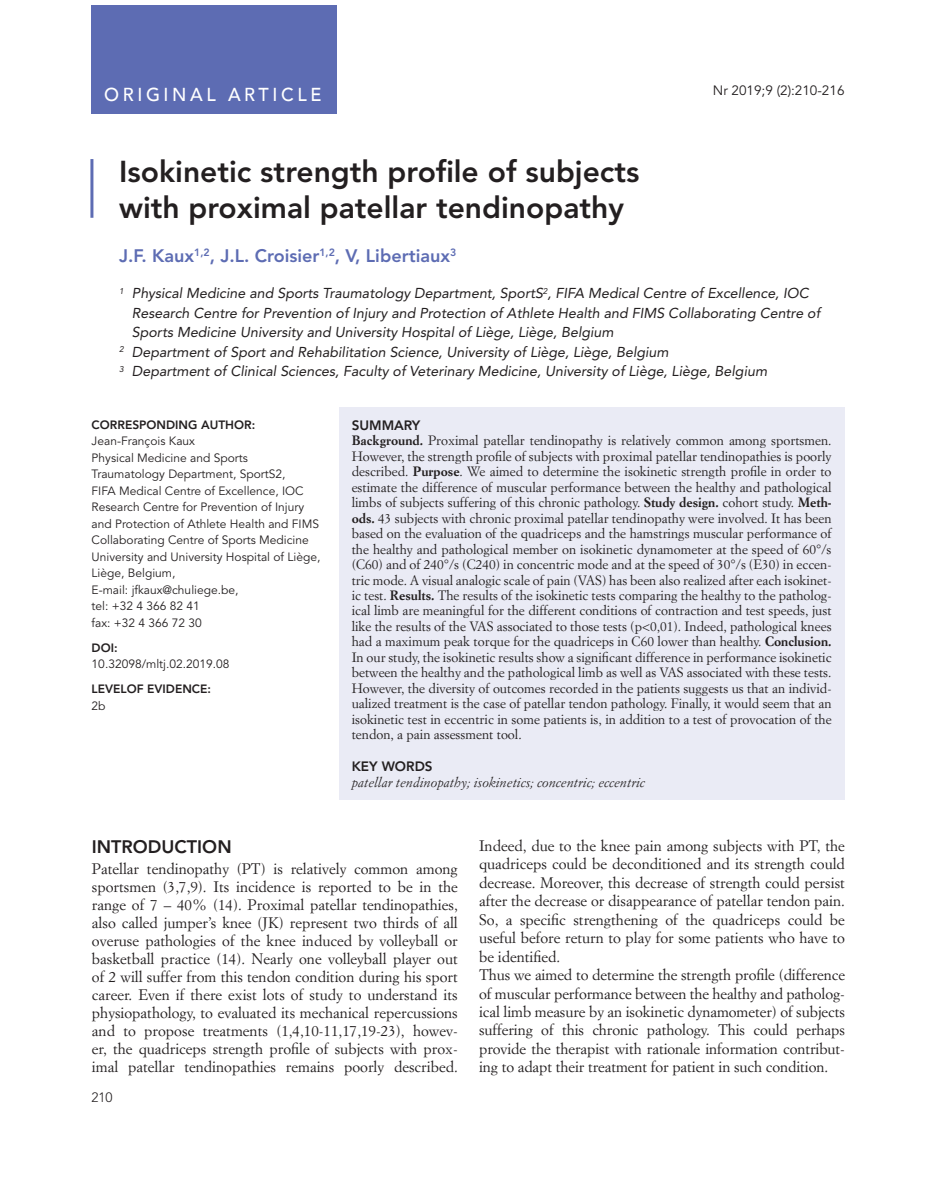
<style>
.page{position:relative;width:936px;height:1191px;background:#fff}
.page>*{position:absolute;margin:0;border:0;box-sizing:border-box;transform-origin:0 0}
.t1{font:800 30px/36px "Avenir LT Std";color:#231f20}
.t2{font:500 18.75px "Avenir";letter-spacing:.2em;color:#fff;scale:.96 1}
.t3{font:800 18px "Avenir LT Std";color:#5d6cb3}
.t4{font:800 18px "Avenir LT Std";color:#231f20}
.t5{font:15px/18.5px "Simoncini Garamond Std";color:#231f20;text-align:justify}
.t6{font:italic 14.25px "Avenir LT Std";color:#231f20}
.t7{font:italic 13.5px "Simoncini Garamond Std";color:#231f20}
.t8{font:13.5px "Avenir LT Std";color:#231f20}
.t9{font:800 13.5px "Avenir LT Std";color:#231f20}
.t10{font:300 13.5px "Avenir LT Std";color:#231f20}
.t11{font:13.35px/15.5px "Simoncini Garamond Std";color:#231f20;text-align:justify}
.t12{font:12px/16.5px "Avenir LT Std";color:#231f20}
.t13{font:800 12px "Avenir LT Std";color:#231f20}
.s1{font-weight:700}
</style>
<div class="page">
<div style="left:91px;top:5px;width:246px;height:109px;background:#5d6cb3"></div>
<hr style="left:90px;top:159px;width:3px;height:59px;background:#5d6cb3">
<div style="left:339px;top:407px;width:505px;height:392px;background:#eaebf5"></div>
<h2 class="t2" style="left:104px;top:78px;width:228px">ORIGINAL ARTICLE</h2>
<p class="t8" style="left:712px;top:83px;width:133px">Nr 2019;9 (2):210-216</p>
<h1 class="t1" style="left:119px;top:153px;width:522px">Isokinetic strength profile of subjects with proximal patellar tendinopathy</h1>
<h3 class="t3" style="left:119px;top:245px;width:338px">J.F. Kaux<sup>1,2</sup>, J.L. Croisier<sup>1,2</sup>, V, Libertiaux<sup>3</sup></h3>
<p class="t6" style="left:119px;top:285px;width:691px"><sup>1</sup> Physical Medicine and Sports Traumatology Department, SportS<sup>2</sup>, FIFA Medical Centre of Excellence, IOC</p>
<p class="t6" style="left:132px;top:305px;width:689px">Research Centre for Prevention of Injury and Protection of Athlete Health and FIMS Collaborating Centre of</p>
<p class="t6" style="left:132px;top:324px;width:483px">Sports Medicine University and University Hospital of Liège, Liège, Belgium</p>
<p class="t6" style="left:119px;top:344px;width:551px"><sup>2</sup> Department of Sport and Rehabilitation Science, University of Liège, Liège, Belgium</p>
<p class="t6" style="left:119px;top:363px;width:649px"><sup>3</sup> Department of Clinical Sciences, Faculty of Veterinary Medicine, University of Liège, Liège, Belgium</p>
<p class="t13" style="left:92px;top:417px;width:165px">CORRESPONDING AUTHOR:</p>
<p class="t12" style="left:92px;top:433px;width:230px">Jean-François Kaux<br>Physical Medicine and Sports<br>Traumatology Department, SportS2,<br>FIFA Medical Centre of Excellence, IOC<br>Research Centre for Prevention of Injury and Protection of Athlete Health and FIMS<br>Collaborating Centre of Sports Medicine<br>University and University Hospital of Liège,<br>Liège, Belgium,<br>E-mail: jfkaux@chuliege.be,<br>tel: +32 4 366 82 41<br>fax: +32 4 366 72 30</p>
<p class="t13" style="left:92px;top:640px;width:27px">DOI:</p>
<p class="t12" style="left:92px;top:656px;width:139px">10.32098/mltj.02.2019.08</p>
<p class="t13" style="left:92px;top:682px;width:121px">LEVELOF EVIDENCE:</p>
<p class="t12" style="left:92px;top:698px;width:16px">2b</p>
<p class="t9" style="left:351px;top:417px;width:70px">SUMMARY</p>
<p class="t11" style="left:351px;top:433px;width:481px"><span class="s1">Background.</span> Proximal patellar tendinopathy is relatively common among sportsmen.<br>However, the strength profile of subjects with proximal patellar tendinopathies is poorly described. <span class="s1">Purpose</span>. We aimed to determine the isokinetic strength profile in order to estimate the difference of muscular performance between the healthy and pathological limbs of subjects suffering of this chronic pathology. <span class="s1">Study design.</span> cohort study. <span class="s1">Meth&shy;ods.</span> 43 subjects with chronic proximal patellar tendinopathy were involved. It has been based on the evaluation of the quadriceps and the hamstrings muscular performance of the healthy and pathological member on isokinetic dynamometer at the speed of 60°/s (C60) and of 240°/s (C240) in concentric mode and at the speed of 30°/s (E30) in eccen&shy;tric mode. A visual analogic scale of pain (VAS) has been also realized after each isokinet&shy;ic test. <span class="s1">Results.</span> The results of the isokinetic tests comparing the healthy to the patholog&shy;ical limb are meaningful for the different conditions of contraction and test speeds, just like the results of the VAS associated to those tests (p&lt;0,01). Indeed, pathological knees had a maximum peak torque for the quadriceps in C60 lower than healthy. <span class="s1">Conclusion.<br></span>In our study, the isokinetic results show a significant difference in performance isokinetic between the healthy and the pathological limb as well as VAS associated with these tests.<br>However, the diversity of outcomes recorded in the patients suggests us that an individ&shy;ualized treatment is the case of patellar tendon pathology. Finally, it would seem that an isokinetic test in eccentric in some patients is, in addition to a test of provocation of the tendon, a pain assessment tool.</p>
<p class="t9" style="left:351px;top:758px;width:82px">KEY WORDS</p>
<p class="t7" style="left:351px;top:773px;width:295px">patellar tendinopathy; isokinetics; concentric; eccentric</p>
<h3 class="t4" style="left:92px;top:836px;width:141px">INTRODUCTION</h3>
<p class="t5" style="left:92px;top:859px;width:367px;line-height:18px">Patellar tendinopathy (PT) is relatively common among sportsmen (3,7,9). Its incidence is reported to be in the range of 7 – 40% (14). Proximal patellar tendinopathies, also called jumper’s knee (JK) represent two thirds of all overuse pathologies of the knee induced by volleyball or basketball practice (14). Nearly one volleyball player out of 2 will suffer from this tendon condition during his sport career. Even if there exist lots of study to understand its physiopathology, to evaluated its mechanical repercussions and to propose treatments (1,4,10-11,17,19-23), howev&shy;er, the quadriceps strength profile of subjects with prox&shy;imal patellar tendinopathies remains poorly described.</p>
<p class="t10" style="left:91px;top:1089px;width:23px">210</p>
<p class="t5" style="left:479px;top:836px;width:367px;text-align:left">Indeed, due to the knee pain among subjects with PT, the quadriceps could be deconditioned and its strength could decrease. Moreover, this decrease of strength could persist after the decrease or disappearance of patellar tendon pain.<br>So, a specific strengthening of the quadriceps could be useful before return to play for some patients who have to be identified.<br>Thus we aimed to determine the strength profile (difference of muscular performance between the healthy and patholog&shy;ical limb measure by an isokinetic dynamometer) of subjects suffering of this chronic pathology. This could perhaps provide the therapist with rationale information contribut&shy;ing to adapt their treatment for patient in such condition.</p>
</div>
